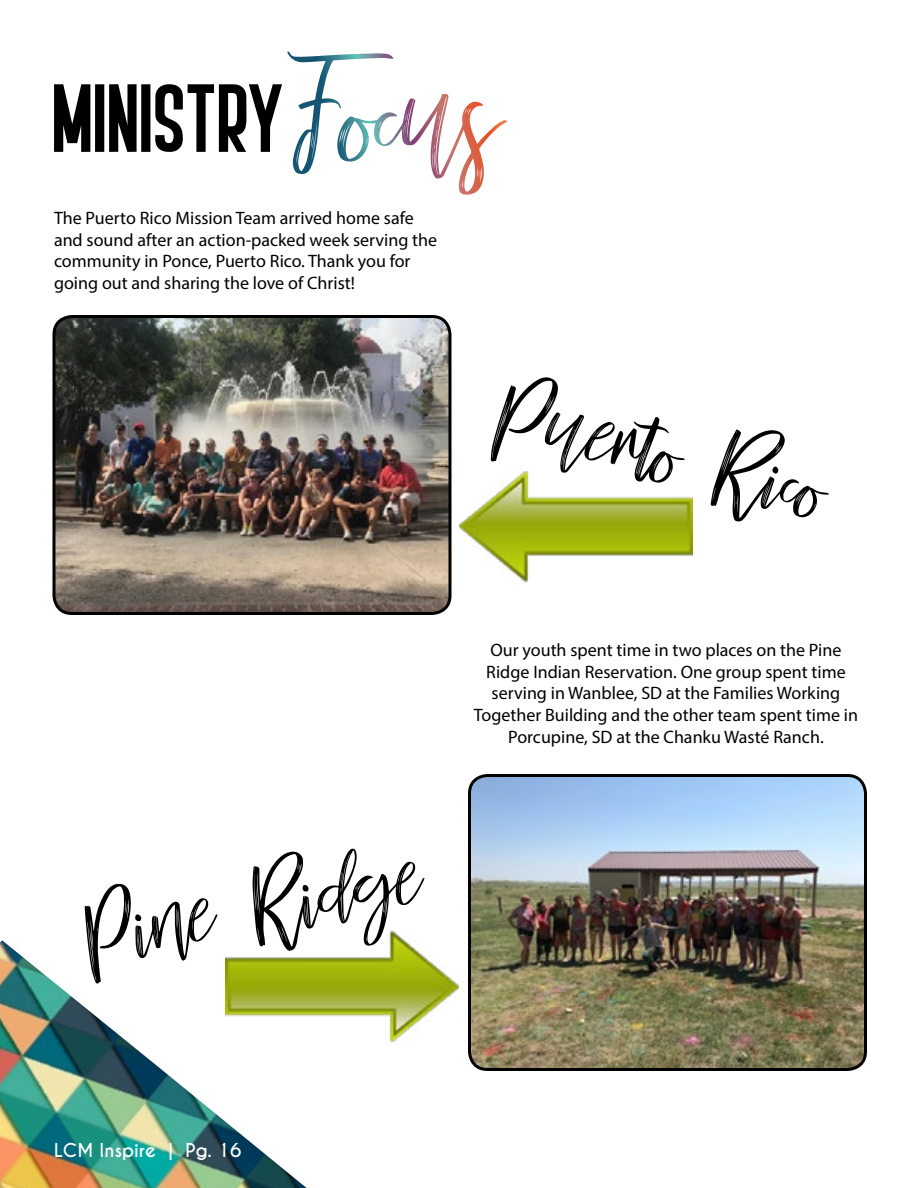
<style>
.page{position:relative;width:918px;height:1188px;background:#fff}
.page>*{position:absolute;margin:0;border:0;box-sizing:border-box;transform-origin:0 0}
.t1{font:75px "mellonydrybrush";color:#000}
.t2{font:57px "BOVEN1";color:#000}
.t3{font:18px/21.6px "Myriad Pro";color:#000}
.t4{font:700 18px "Caviar Dreams";color:#fff}
.s1{font-family:"mellonydrybrush";font-size:105px;color:#fff}
</style>
<div class="page">
<img style="left:459px;top:470px;width:234px;height:113px">
<img style="left:0;top:940px;width:307px;height:248px">
<img style="left:56px;top:316px;width:394px;height:298px">
<div style="left:52px;top:315px;width:399px;height:300px;border:3px solid #000;border-radius:18px"></div>
<img style="left:470px;top:776px;width:396px;height:294px">
<div style="left:468px;top:774px;width:399px;height:297px;border:3px solid #000;border-radius:18px"></div>
<img style="left:225px;top:930px;width:234px;height:116px">
<h2 class="t2" style="left:54px;top:99px;width:449px">MINISTRY<span class="s1">Focus</span></h2>
<p class="t3" style="left:54px;top:207px;width:385px">The Puerto Rico Mission Team arrived home safe and sound after an action-packed week serving the community in Ponce, Puerto Rico. Thank you for going out and sharing the love of Christ!</p>
<h1 class="t1" style="left:512px;top:368px;width:337px;rotate:14deg">Puerto Rico</h1>
<h1 class="t1" style="left:78px;top:891px;width:343px;rotate:-10deg">Pine Ridge</h1>
<p class="t3" style="left:474px;top:639px;width:386px;text-align:center">Our youth spent time in two places on the Pine Ridge Indian Reservation. One group spent time serving in Wanblee, SD at the Families Working Together Building and the other team spent time in Porcupine, SD at the Chanku Wasté Ranch.</p>
<p class="t4" style="left:54px;top:1139px;width:189px">LCM Inspire | Pg. 16</p>
</div>
